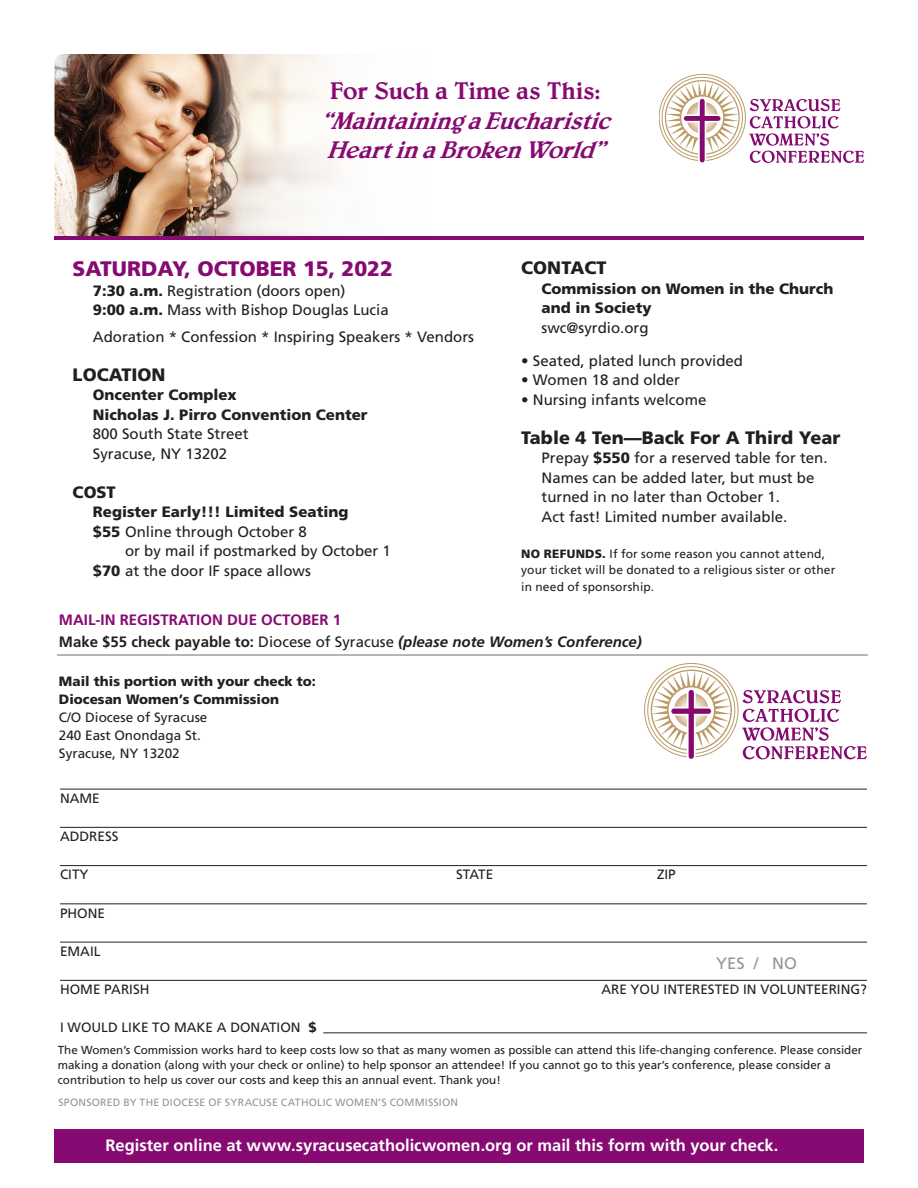
<style>
.page{position:relative;width:918px;height:1188px;background:#fff}
.page>*{position:absolute;margin:0;border:0;box-sizing:border-box;transform-origin:0 0}
.t1{font:italic 500 24.45px/29.2px "Belwe Std";color:#860a71;text-align:center}
.t2{font:900 21px "Frutiger";color:#860a71}
.t3{font:900 18px "Frutiger";color:#231f20}
.t4{font:700 16.5px "Frutiger LT Std";color:#fff}
.t5{font:16.5px "Frutiger LT Std";color:#939598}
.t6{font:900 16.5px "Frutiger";color:#231f20}
.t7{font:15px/19.5px "Frutiger LT Std";color:#231f20}
.t8{font:900 15px/19.5px "Frutiger";color:#231f20}
.t9{font:italic 700 15px "Frutiger";color:#231f20}
.t10{font:700 15px "Frutiger";color:#860a71}
.t11{font:900 15px "Frutiger LT Std";color:#231f20}
.t12{font:13.5px "Frutiger LT Std";color:#231f20}
.t13{font:900 13.5px "Frutiger";color:#231f20}
.t14{font:12px/16.5px "Frutiger LT Std";letter-spacing:.01em;color:#231f20}
.t15{font:11.7px "Frutiger LT Std";color:#231f20}
.t16{font:10.5px "Frutiger LT Std";letter-spacing:.02em;color:#939598}
.s1{font-style:normal}
.s2{font-family:"Frutiger";font-weight:900}
.s3{font-weight:900}
.s4{font-family:"Frutiger LT Std";font-weight:400;font-style:normal}
</style>
<div class="page">
<img style="left:55px;top:54px;width:281px;height:182px">
<div style="left:54px;top:1130px;width:809px;height:33px;background:#860a71"></div>
<svg style="left:659px;top:74px;width:86px;height:87px"></svg>
<svg style="left:665px;top:81px;width:74px;height:82px"></svg>
<svg style="left:749px;top:99px;width:115px;height:64px"></svg>
<hr style="left:54px;top:236px;width:810px;height:4px;background:#860a71">
<svg style="left:645px;top:663px;width:93px;height:94px"></svg>
<svg style="left:648px;top:667px;width:87px;height:87px"></svg>
<svg style="left:651px;top:670px;width:80px;height:89px"></svg>
<svg style="left:742px;top:690px;width:99px;height:13px"></svg>
<svg style="left:742px;top:709px;width:125px;height:50px"></svg>
<hr style="left:60px;top:789px;width:807px;height:1px;background:#231f20">
<hr style="left:60px;top:827px;width:807px;height:1px;background:#231f20">
<hr style="left:60px;top:865px;width:807px;height:1px;background:#231f20">
<hr style="left:60px;top:903px;width:807px;height:1px;background:#231f20">
<hr style="left:60px;top:942px;width:807px;height:1px;background:#231f20">
<hr style="left:60px;top:980px;width:807px;height:1px;background:#231f20">
<hr style="left:323px;top:1032px;width:544px;height:1px;background:#231f20">
<hr style="left:57px;top:654px;width:811px;height:2px;background:#9d9fa2">
<p class="t1" style="left:321px;top:77px;width:300px"><span class="s1">For Such a Time as This: </span>“MaintainingaEucharistic<br>HeartinaBrokenWorld”</p>
<p class="t2" style="left:73px;top:256px;width:322px">SATURDAY, OCTOBER 15, 2022</p>
<p class="t7" style="left:93px;top:281px;width:254px"><span class="s2">7:30 a.m.</span> Registration (doors open)</p>
<p class="t7" style="left:93px;top:301px;width:297px"><span class="s2">9:00 a.m.</span> Mass with Bishop Douglas Lucia</p>
<p class="t7" style="left:93px;top:327px;width:383px">Adoration * Confession * Inspiring Speakers * Vendors</p>
<p class="t3" style="left:73px;top:364px;width:94px">LOCATION</p>
<p class="t8" style="left:93px;top:385px;width:145px">Oncenter Complex</p>
<p class="t8" style="left:93px;top:404px;width:276px">Nicholas J. Pirro Convention Center</p>
<p class="t7" style="left:93px;top:424px;width:157px">800 South State Street</p>
<p class="t7" style="left:93px;top:444px;width:136px">Syracuse, NY 13202</p>
<p class="t6" style="left:73px;top:482px;width:45px">COST</p>
<p class="t11" style="left:93px;top:503px;width:257px">Register Early!!! Limited Seating</p>
<p class="t7" style="left:125px;top:522px;width:267px;text-indent:-32px"><span class="s3">$55</span> Online through October 8<br>or by mail if postmarked by October 1</p>
<p class="t7" style="left:93px;top:561px;width:220px"><span class="s3">$70</span> at the door IF space allows</p>
<p class="t3" style="left:521px;top:257px;width:87px">CONTACT</p>
<p class="t8" style="left:542px;top:278px;width:293px">Commission on Women in the Church and in Society</p>
<p class="t7" style="left:542px;top:318px;width:108px">swc@syrdio.org</p>
<p class="t7" style="left:521px;top:351px;width:223px">• Seated, plated lunch provided</p>
<p class="t7" style="left:521px;top:370px;width:160px">• Women 18 and older</p>
<p class="t7" style="left:521px;top:390px;width:187px">• Nursing infants welcome</p>
<p class="t3" style="left:521px;top:426px;width:321px">Table 4 Ten—Back For A Third Year</p>
<p class="t7" style="left:542px;top:448px;width:287px">Prepay <span class="s3">$550</span> for a reserved table for ten.<br>Names can be added later, but must be turned in no later than October 1.<br>Act fast! Limited number available.</p>
<p class="t14" style="left:521px;top:545px;width:316px"><span class="s2">NO REFUNDS.</span> If for some reason you cannot attend, your ticket will be donated to a religious sister or other in need of sponsorship.</p>
<p class="t10" style="left:59px;top:611px;width:284px">MAIL-IN REGISTRATION DUE OCTOBER 1</p>
<p class="t9" style="left:59px;top:633px;width:584px"><span class="s1">Make $55 check payable to:</span> <span class="s4">Diocese of Syracuse</span> (please note Women’s Conference)</p>
<p class="t13" style="left:59px;top:673px;width:259px">Mail this portion with your check to:</p>
<p class="t13" style="left:59px;top:691px;width:222px">Diocesan Women’s Commission</p>
<p class="t12" style="left:59px;top:709px;width:150px">C/O Diocese of Syracuse</p>
<p class="t12" style="left:59px;top:727px;width:143px">240 East Onondaga St.</p>
<p class="t12" style="left:59px;top:745px;width:122px">Syracuse, NY 13202</p>
<p class="t12" style="left:60px;top:790px;width:41px">NAME</p>
<p class="t12" style="left:60px;top:829px;width:60px">ADDRESS</p>
<p class="t12" style="left:60px;top:867px;width:30px">CITY</p>
<p class="t12" style="left:456px;top:867px;width:39px">STATE</p>
<p class="t12" style="left:657px;top:867px;width:20px">ZIP</p>
<p class="t12" style="left:60px;top:905px;width:47px">PHONE</p>
<p class="t12" style="left:60px;top:943px;width:42px">EMAIL</p>
<p class="t12" style="left:60px;top:982px;width:91px">HOME PARISH</p>
<p class="t12" style="left:601px;top:982px;width:267px">ARE YOU INTERESTED IN VOLUNTEERING?</p>
<p class="t12" style="left:60px;top:1020px;width:258px">I WOULD LIKE TO MAKE A DONATION <span class="s3">$</span></p>
<p class="t5" style="left:716px;top:953px;width:82px">YES / NO</p>
<p class="t15" style="left:58px;top:1044px;width:806px">The Women’s Commission works hard to keep costs low so that as many women as possible can attend this life-changing conference. Please consider</p>
<p class="t15" style="left:58px;top:1059px;width:775px">making a donation (along with your check or online) to help sponsor an attendee! If you cannot go to this year’s conference, please consider a</p>
<p class="t15" style="left:58px;top:1074px;width:445px">contribution to help us cover our costs and keep this an annual event. Thank you!</p>
<p class="t16" style="left:58px;top:1096px;width:401px">SPONSORED BY THE DIOCESE OF SYRACUSE CATHOLIC WOMEN’S COMMISSION</p>
<p class="t4" style="left:106px;top:1136px;width:675px">Register online at www.syracusecatholicwomen.org or mail this form with your check.</p>
</div>
